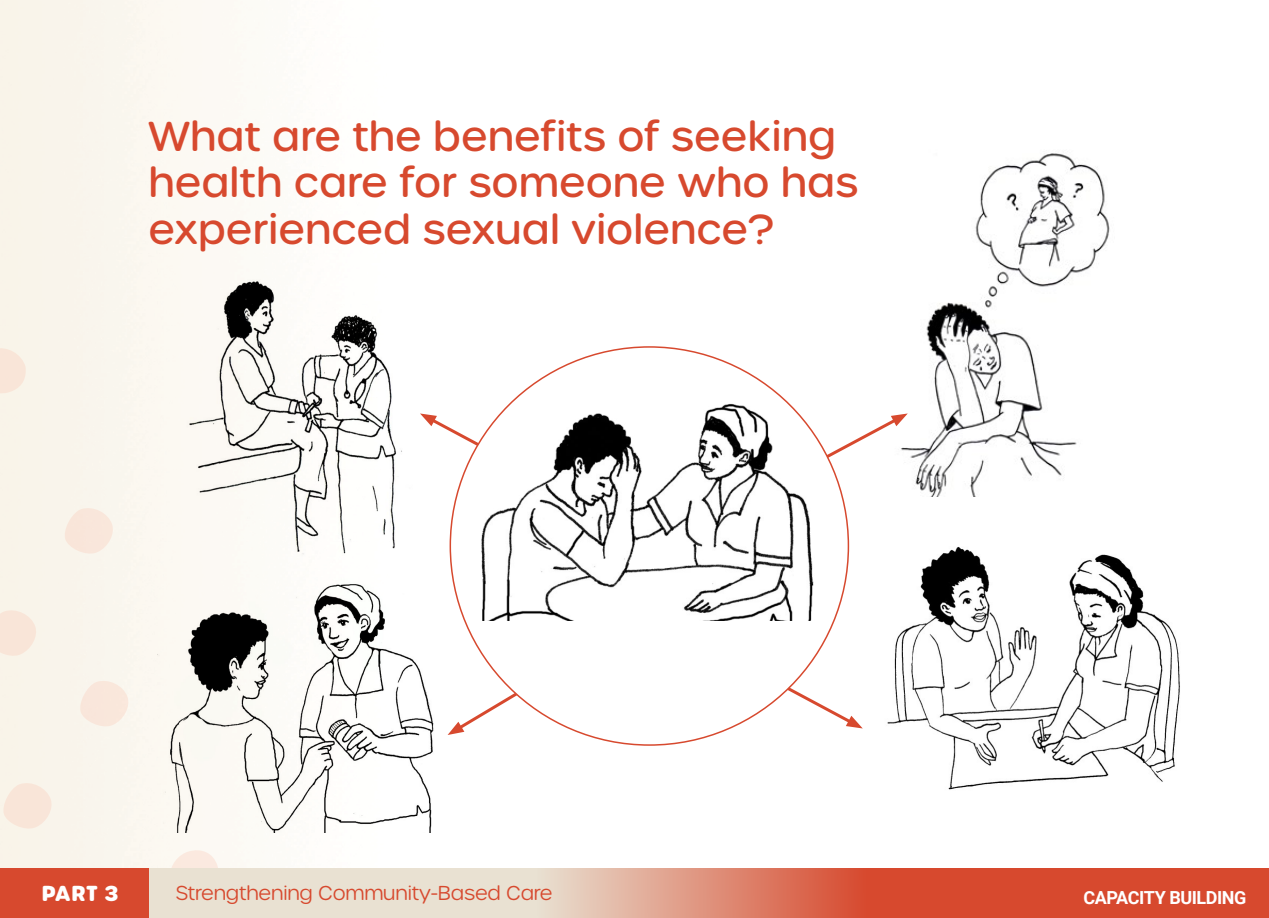
<style>
.page{position:relative;width:1269px;height:918px;background:#fff}
.page>*{position:absolute;margin:0;border:0;box-sizing:border-box;transform-origin:0 0}
.FlipBook_Heads{font:500 40.5px/46.5px "Urbane Rounded";color:#d7492e}
.t1{font:700 21px "Urbane Rounded";color:#fff}
.t2{font:300 19.5px "Urbane Rounded";letter-spacing:-.01em;color:#d7492e}
.t3{font:700 18px "Roboto";letter-spacing:-.025em;color:#fff}
</style>
<div class="page">
<svg style="left:168px;top:847px;width:53px;height:21px"></svg>
<svg style="left:63px;top:505px;width:52px;height:51px;background:#f9ebe0"></svg>
<svg style="left:0;top:346px;width:27px;height:50px"></svg>
<svg style="left:78px;top:678px;width:53px;height:51px;background:#f9ece1"></svg>
<svg style="left:0;top:607px;width:39px;height:51px;background:#f8e9dd"></svg>
<svg style="left:1px;top:780px;width:53px;height:51px;background:#f8eade"></svg>
<div style="left:0;top:868px;width:1269px;height:50px;background:#d7492e"></div>
<svg style="left:149px;top:868px;width:697px;height:50px;background:#e5c1af"></svg>
<img style="left:183px;top:270px;width:219px;height:296px">
<img style="left:836px;top:153px;width:274px;height:344px">
<img style="left:887px;top:547px;width:293px;height:243px">
<img style="left:157px;top:573px;width:277px;height:260px">
<svg style="left:420px;top:413px;width:48px;height:65px"></svg>
<svg style="left:831px;top:413px;width:77px;height:65px"></svg>
<svg style="left:746px;top:664px;width:117px;height:64px"></svg>
<svg style="left:448px;top:666px;width:113px;height:69px"></svg>
<div style="left:450px;top:347px;width:398px;height:398px;background:#fff;border-radius:50%"></div>
<img style="left:468px;top:388px;width:363px;height:233px">
<p class="FlipBook_Heads" style="left:148px;top:113px;width:712px">What are the benefits of seeking health care for someone who has experienced sexual violence?</p>
<p class="t1" style="left:42px;top:879px;width:79px">PART 3</p>
<p class="t2" style="left:176px;top:880px;width:378px">Strengthening Community-Based Care</p>
<p class="t3" style="left:1084px;top:885px;width:164px">CAPACITY BUILDING</p>
</div>
